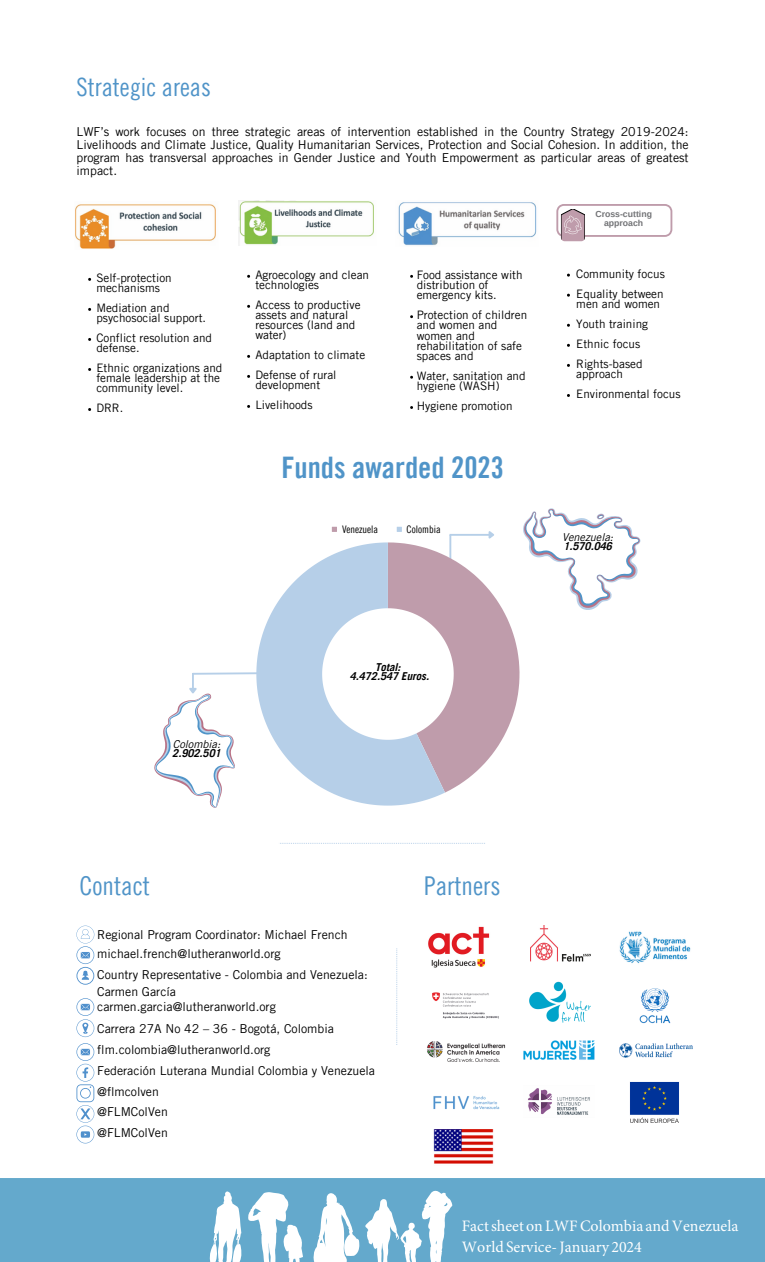
<style>
.page{position:relative;width:765px;height:1262px;background:#fff}
.page>*{position:absolute;margin:0;border:0;box-sizing:border-box;transform-origin:0 0}
.t1{font:29.75px "Trade Gothic LT Pro Bd Cn 20";color:#5094c8}
.t2{font:26px "Trade Gothic LT Pro Cn 18";color:#5094c8}
.t3{font:25.25px "Trade Gothic LT Pro Cn 18";color:#5094c8}
.t4{font:16px/21.5px "Minion Pro";color:#fff}
.t5{font:12.25px/13.1px "Trade Gothic LT Pro";color:#000}
.t6{font:11.75px/10px "Trade Gothic LT Pro";color:#000}
.t7{font:italic 10.88px/9.1px "Trade Gothic LT Pro";color:#000}
.t8{font:italic 700 10.88px/9.1px "Trade Gothic LT Pro";color:#000;text-align:center}
.t9{font:10.38px "Trade Gothic LT Pro Cn 18";color:#000}
.t10{font:700 8.75px/8.8px "Arimo";color:#727376;text-align:center}
.s1{font-weight:700}
</style>
<div class="page">
<svg style="left:556px;top:204px;width:116px;height:37px"></svg>
<img style="left:428px;top:926px;width:62px;height:42px">
<img style="left:427px;top:1041px;width:79px;height:21px">
<img style="left:530px;top:926px;width:61px;height:36px">
<img style="left:432px;top:992px;width:67px;height:27px">
<img style="left:529px;top:982px;width:61px;height:40px">
<img style="left:433px;top:1129px;width:61px;height:35px">
<img style="left:619px;top:931px;width:72px;height:33px">
<svg style="left:77px;top:998px;width:17px;height:39px"></svg>
<svg style="left:77px;top:1043px;width:17px;height:100px"></svg>
<svg style="left:77px;top:926px;width:17px;height:59px"></svg>
<svg style="left:396px;top:948px;width:1px;height:97px"></svg>
<svg style="left:332px;top:527px;width:5px;height:5px"></svg>
<svg style="left:256px;top:542px;width:188px;height:264px;fill:#b6cfe8"></svg>
<div style="left:0;top:1178px;width:765px;height:83px;background:#64a9cc"></div>
<svg style="left:209px;top:1191px;width:94px;height:70px"></svg>
<svg style="left:313px;top:1190px;width:139px;height:71px"></svg>
<div style="left:284px;top:669px;width:8px;height:8px;border:2px solid #b6cfe8;border-radius:50%"></div>
<svg style="left:280px;top:843px;width:205px;height:1px"></svg>
<svg style="left:388px;top:508px;width:253px;height:285px"></svg>
<img style="left:528px;top:1088px;width:62px;height:27px">
<svg style="left:154px;top:670px;width:137px;height:138px"></svg>
<img style="left:639px;top:988px;width:32px;height:36px">
<img style="left:433px;top:1096px;width:67px;height:14px">
<img style="left:523px;top:1040px;width:72px;height:20px">
<img style="left:630px;top:1081px;width:49px;height:42px">
<img style="left:619px;top:1043px;width:73px;height:15px">
<img style="left:398px;top:202px;width:139px;height:44px">
<img style="left:238px;top:201px;width:136px;height:45px">
<img style="left:75px;top:204px;width:141px;height:45px">
<h4 class="t3" style="left:77px;top:77px;width:136px">Strategic areas</h4>
<h4 class="t5" style="left:77px;top:126px;width:614px;text-align:justify">LWF’s work focuses on three strategic areas of intervention established in the Country Strategy 2019-2024:<br>Livelihoods and Climate Justice, Quality Humanitarian Services, Protection and Social Cohesion. In addition, the program has transversal approaches in Gender Justice and Youth Empowerment as particular areas of greatest impact.</h4>
<p class="t6" style="left:96px;top:274px;width:77px">Self-protection mechanisms</p>
<p class="t6" style="left:96px;top:304px;width:111px">Mediation and psychosocial support.</p>
<p class="t6" style="left:96px;top:334px;width:117px">Conflict resolution and defense.</p>
<p class="t6" style="left:96px;top:365px;width:128px">Ethnic organizations and female leadership at the community level.</p>
<p class="t6" style="left:96px;top:405px;width:28px">DRR.</p>
<p class="t6" style="left:255px;top:271px;width:115px">Agroecology and clean technologies</p>
<p class="t6" style="left:255px;top:301px;width:107px">Access to productive assets and natural resources (land and water)</p>
<p class="t6" style="left:255px;top:351px;width:111px">Adaptation to climate</p>
<p class="t6" style="left:255px;top:371px;width:83px">Defense of rural development</p>
<p class="t6" style="left:255px;top:401px;width:59px">Livelihoods</p>
<p class="t6" style="left:417px;top:271px;width:107px">Food assistance with distribution of emergency kits.</p>
<p class="t6" style="left:417px;top:312px;width:112px">Protection of children and women and women and rehabilitation of safe spaces and</p>
<p class="t6" style="left:417px;top:372px;width:110px">Water, sanitation and hygiene (WASH)</p>
<h1 class="t6" style="left:417px;top:403px;width:97px">Hygiene promotion</h1>
<p class="t1" style="left:281px;top:457px;width:224px">Funds awarded 2023</p>
<p class="t9" style="left:342px;top:525px;width:37px">Venezuela</p>
<p class="t9" style="left:407px;top:525px;width:36px">Colombia</p>
<p class="t10" style="left:595px;top:210px;width:58px">Cross-cutting approach</p>
<h5 class="t6" style="left:576px;top:270px;width:90px">Community focus</h5>
<p class="t6" style="left:576px;top:290px;width:89px">Equality between men and women</p>
<h6 class="t6" style="left:576px;top:320px;width:73px">Youth training</h6>
<p class="t6" style="left:576px;top:340px;width:66px">Ethnic focus</p>
<h6 class="t6" style="left:576px;top:360px;width:68px">Rights-based approach</h6>
<h2 class="t6" style="left:576px;top:390px;width:106px">Environmental focus</h2>
<p class="t7" style="left:562px;top:534px;width:53px">Venezuela:<br><span class="s1">1.570.046</span></p>
<h4 class="t7" style="left:172px;top:741px;width:50px">Colombia:<br><span class="s1">2.902.501</span></h4>
<h4 class="t8" style="left:350px;top:664px;width:81px">Total:<br>4.472.547 Euros.</h4>
<h2 class="t2" style="left:79px;top:877px;width:72px">Contact</h2>
<p class="t2" style="left:424px;top:877px;width:78px">Partners</p>
<h4 class="t5" style="left:97px;top:929px;width:252px">Regional Program Coordinator: Michael French</h4>
<h4 class="t5" style="left:97px;top:948px;width:185px">michael.french@lutheranworld.org</h4>
<h4 class="t5" style="left:97px;top:968px;width:272px;line-height:16.9px">Country Representative - Colombia and Venezuela:<br>Carmen García</h4>
<p class="t5" style="left:97px;top:1002px;width:180px">carmen.garcia@lutheranworld.org</p>
<p class="t5" style="left:97px;top:1023px;width:238px">Carrera 27A No 42 – 36 - Bogotá, Colombia</p>
<p class="t5" style="left:97px;top:1045px;width:175px">flm.colombia@lutheranworld.org</p>
<p class="t5" style="left:97px;top:1066px;width:279px">Federación Luterana Mundial Colombia y Venezuela</p>
<p class="t5" style="left:97px;top:1086px;width:63px">@flmcolven</p>
<h4 class="t5" style="left:97px;top:1107px;width:72px">@FLMColVen</h4>
<h4 class="t5" style="left:97px;top:1127px;width:72px">@FLMColVen</h4>
<p class="t4" style="left:462px;top:1215px;width:278px">Fact sheet on LWF Colombia and Venezuela<br>World Service- January 2024</p>
</div>
